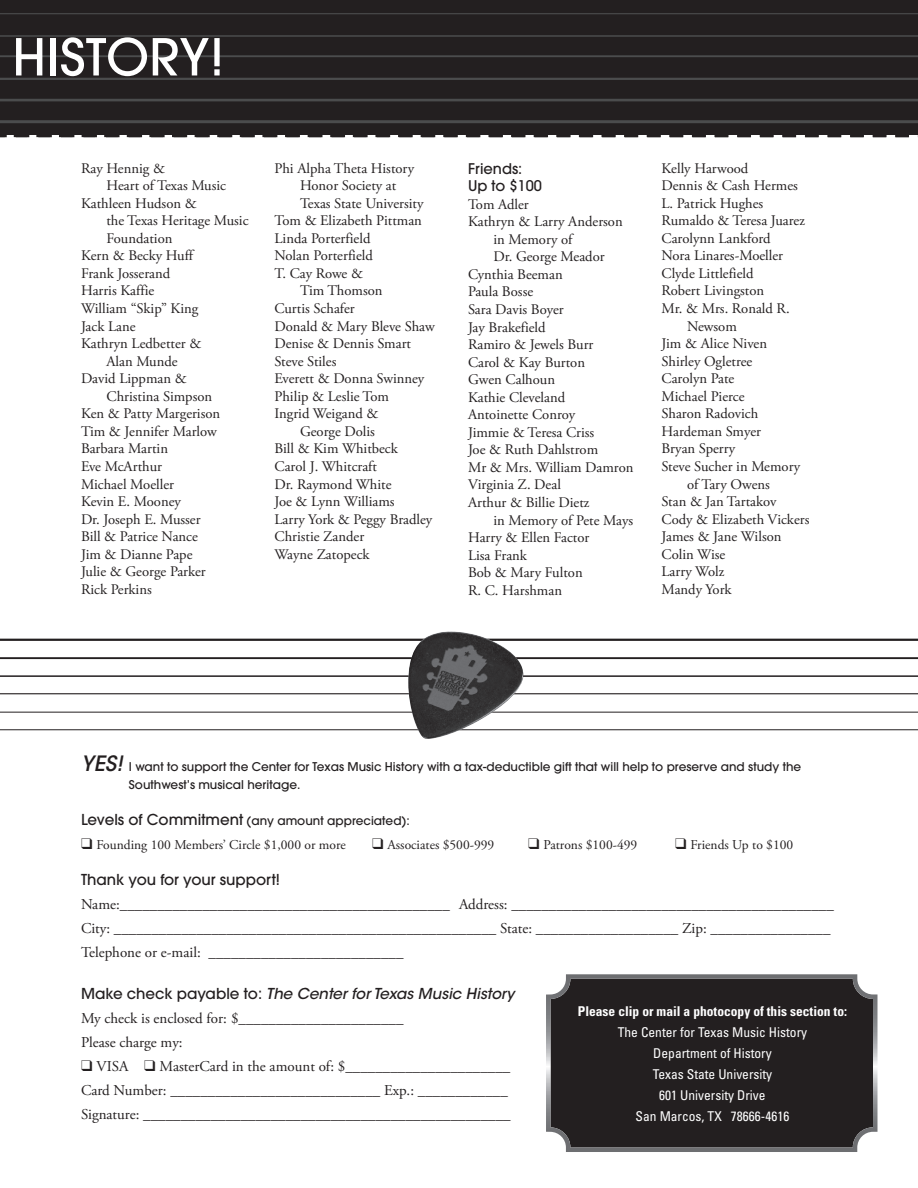
<style>
.page{position:relative;width:918px;height:1188px;background:#fff}
.page>*{position:absolute;margin:0;border:0;box-sizing:border-box;transform-origin:0 0}
.t1{font:500 50.55px "Avant Garde";letter-spacing:.01em;color:#fff}
.t2{font:15px/24px "Adobe Garamond Pro";color:#231f20}
.t3{font:italic 500 15px "ITC Avant Garde Std";color:#231f20}
.t4{font:500 15px "Avant Garde";color:#231f20}
.t5{font:14.7px "Adobe Garamond Pro";color:#231f20}
.t6{font:500 14.7px/17.5px "Avant Garde";color:#231f20}
.t7{font:condensed 13.5px/21px "Univers LT Std";color:#fff;text-align:center}
.t8{font:13.5px "Adobe Garamond Pro";color:#231f20}
.t9{font:700 condensed 13.5px "Univers LT Std";color:#fff}
.t10{font:500 12px/18px "Avant Garde";color:#231f20}
.s1{font-family:"ITC Avant Garde Std";font-style:italic;font-size:21px}
.s2{font-size:15px}
.s3{font-family:"Avant Garde";font-style:normal}
</style>
<div class="page">
<div style="left:0;top:0;width:918px;height:135px;background:#231f20"></div>
<hr style="left:0;top:13px;width:918px;height:1px;background:#4b4c4d">
<hr style="left:0;top:35px;width:918px;height:2px;background:#4b4c4d">
<hr style="left:0;top:55px;width:918px;height:2px;background:#4b4c4d">
<hr style="left:0;top:78px;width:918px;height:2px;background:#4b4c4d">
<hr style="left:0;top:99px;width:918px;height:2px;background:#4b4c4d">
<hr style="left:0;top:120px;width:918px;height:3px;background:#4b4c4d">
<svg style="left:0;top:135px;width:918px;height:2px"></svg>
<svg style="left:546px;top:974px;width:332px;height:178px;background:#302c2d"></svg>
<hr style="left:0;top:639px;width:918px;height:2px;background:#231f20">
<hr style="left:0;top:657px;width:918px;height:2px;background:#231f20">
<hr style="left:0;top:693px;width:918px;height:1px;background:#231f20">
<hr style="left:0;top:675px;width:918px;height:2px;background:#231f20">
<hr style="left:0;top:712px;width:918px;height:1px;background:#231f20">
<hr style="left:0;top:730px;width:918px;height:1px;background:#231f20">
<img style="left:404px;top:631px;width:120px;height:108px">
<h1 class="t1" style="left:12px;top:26px;width:213px">HISTORY!</h1>
<p class="t5" style="left:81px;top:159px;width:85px">Ray Hennig &amp;</p>
<p class="t5" style="left:107px;top:177px;width:121px">Heart of Texas Music</p>
<p class="t5" style="left:81px;top:194px;width:117px">Kathleen Hudson &amp;</p>
<p class="t5" style="left:107px;top:212px;width:144px">the Texas Heritage Music</p>
<p class="t5" style="left:107px;top:229px;width:68px">Foundation</p>
<p class="t5" style="left:81px;top:247px;width:114px">Kern &amp; Becky Huff</p>
<p class="t5" style="left:81px;top:264px;width:91px">Frank Josserand</p>
<p class="t5" style="left:81px;top:282px;width:75px">Harris Kaffie</p>
<p class="t5" style="left:81px;top:300px;width:119px">William “Skip” King</p>
<p class="t5" style="left:81px;top:317px;width:56px">Jack Lane</p>
<p class="t5" style="left:81px;top:335px;width:122px">Kathryn Ledbetter &amp;</p>
<p class="t5" style="left:107px;top:352px;width:73px">Alan Munde</p>
<p class="t5" style="left:81px;top:370px;width:107px">David Lippman &amp;</p>
<p class="t5" style="left:107px;top:387px;width:107px">Christina Simpson</p>
<p class="t5" style="left:81px;top:405px;width:141px">Ken &amp; Patty Margerison</p>
<p class="t5" style="left:81px;top:422px;width:137px">Tim &amp; Jennifer Marlow</p>
<p class="t5" style="left:81px;top:440px;width:89px">Barbara Martin</p>
<p class="t5" style="left:81px;top:457px;width:83px">Eve McArthur</p>
<p class="t5" style="left:81px;top:475px;width:95px">Michael Moeller</p>
<p class="t5" style="left:81px;top:493px;width:101px">Kevin E. Mooney</p>
<p class="t5" style="left:81px;top:510px;width:121px">Dr. Joseph E. Musser</p>
<p class="t5" style="left:81px;top:528px;width:118px">Bill &amp; Patrice Nance</p>
<p class="t5" style="left:81px;top:545px;width:113px">Jim &amp; Dianne Pape</p>
<p class="t5" style="left:81px;top:563px;width:126px">Julie &amp; George Parker</p>
<p class="t5" style="left:81px;top:580px;width:72px">Rick Perkins</p>
<p class="t5" style="left:275px;top:159px;width:141px">Phi Alpha Theta History</p>
<p class="t5" style="left:300px;top:177px;width:98px">Honor Society at</p>
<p class="t5" style="left:300px;top:194px;width:125px">Texas State University</p>
<p class="t5" style="left:275px;top:212px;width:149px">Tom &amp; Elizabeth Pittman</p>
<p class="t5" style="left:275px;top:229px;width:97px">Linda Porterfield</p>
<p class="t5" style="left:275px;top:247px;width:100px">Nolan Porterfield</p>
<p class="t5" style="left:275px;top:264px;width:90px">T. Cay Rowe &amp;</p>
<p class="t5" style="left:300px;top:282px;width:84px">Tim Thomson</p>
<p class="t5" style="left:275px;top:300px;width:82px">Curtis Schafer</p>
<p class="t5" style="left:275px;top:317px;width:162px">Donald &amp; Mary Bleve Shaw</p>
<p class="t5" style="left:275px;top:335px;width:138px">Denise &amp; Dennis Smart</p>
<p class="t5" style="left:275px;top:352px;width:63px">Steve Stiles</p>
<p class="t5" style="left:275px;top:370px;width:151px">Everett &amp; Donna Swinney</p>
<p class="t5" style="left:275px;top:387px;width:116px">Philip &amp; Leslie Tom</p>
<p class="t5" style="left:275px;top:405px;width:106px">Ingrid Weigand &amp;</p>
<p class="t5" style="left:300px;top:422px;width:76px">George Dolis</p>
<p class="t5" style="left:275px;top:440px;width:125px">Bill &amp; Kim Whitbeck</p>
<p class="t5" style="left:275px;top:457px;width:104px">Carol J. Whitcraft</p>
<p class="t5" style="left:275px;top:475px;width:119px">Dr. Raymond White</p>
<p class="t5" style="left:275px;top:493px;width:122px">Joe &amp; Lynn Williams</p>
<p class="t5" style="left:275px;top:510px;width:159px">Larry York &amp; Peggy Bradley</p>
<p class="t5" style="left:275px;top:528px;width:91px">Christie Zander</p>
<p class="t5" style="left:275px;top:545px;width:97px">Wayne Zatopeck</p>
<p class="t6" style="left:468px;top:159px;width:75px">Friends:<br>Up to $100</p>
<p class="t5" style="left:468px;top:195px;width:62px">Tom Adler</p>
<p class="t5" style="left:468px;top:213px;width:156px">Kathryn &amp; Larry Anderson</p>
<p class="t5" style="left:494px;top:230px;width:81px">in Memory of</p>
<p class="t5" style="left:494px;top:248px;width:113px">Dr. George Meador</p>
<p class="t5" style="left:468px;top:265px;width:96px">Cynthia Beeman</p>
<p class="t5" style="left:468px;top:283px;width:67px">Paula Bosse</p>
<p class="t5" style="left:468px;top:301px;width:97px">Sara Davis Boyer</p>
<p class="t5" style="left:468px;top:318px;width:79px">Jay Brakefield</p>
<p class="t5" style="left:468px;top:336px;width:127px">Ramiro &amp; Jewels Burr</p>
<p class="t5" style="left:468px;top:353px;width:119px">Carol &amp; Kay Burton</p>
<p class="t5" style="left:468px;top:371px;width:89px">Gwen Calhoun</p>
<p class="t5" style="left:468px;top:388px;width:99px">Kathie Cleveland</p>
<p class="t5" style="left:468px;top:406px;width:109px">Antoinette Conroy</p>
<p class="t5" style="left:468px;top:423px;width:128px">Jimmie &amp; Teresa Criss</p>
<p class="t5" style="left:468px;top:441px;width:132px">Joe &amp; Ruth Dahlstrom</p>
<p class="t5" style="left:468px;top:458px;width:167px">Mr &amp; Mrs. William Damron</p>
<p class="t5" style="left:468px;top:476px;width:94px">Virginia Z. Deal</p>
<p class="t5" style="left:468px;top:494px;width:123px">Arthur &amp; Billie Dietz</p>
<p class="t5" style="left:494px;top:511px;width:141px">in Memory of Pete Mays</p>
<p class="t5" style="left:468px;top:529px;width:123px">Harry &amp; Ellen Factor</p>
<p class="t5" style="left:468px;top:546px;width:60px">Lisa Frank</p>
<p class="t5" style="left:468px;top:564px;width:116px">Bob &amp; Mary Fulton</p>
<p class="t5" style="left:468px;top:581px;width:96px">R. C. Harshman</p>
<p class="t5" style="left:662px;top:159px;width:88px">Kelly Harwood</p>
<p class="t5" style="left:662px;top:177px;width:138px">Dennis &amp; Cash Hermes</p>
<p class="t5" style="left:662px;top:194px;width:103px">L. Patrick Hughes</p>
<p class="t5" style="left:662px;top:212px;width:145px">Rumaldo &amp; Teresa Juarez</p>
<p class="t5" style="left:662px;top:229px;width:111px">Carolynn Lankford</p>
<p class="t5" style="left:662px;top:247px;width:123px">Nora Linares-Moeller</p>
<p class="t5" style="left:662px;top:264px;width:94px">Clyde Littlefield</p>
<p class="t5" style="left:662px;top:282px;width:104px">Robert Livingston</p>
<p class="t5" style="left:662px;top:300px;width:130px">Mr. &amp; Mrs. Ronald R.</p>
<p class="t5" style="left:687px;top:317px;width:51px">Newsom</p>
<p class="t5" style="left:662px;top:335px;width:107px">Jim &amp; Alice Niven</p>
<p class="t5" style="left:662px;top:352px;width:92px">Shirley Ogletree</p>
<p class="t5" style="left:662px;top:370px;width:74px">Carolyn Pate</p>
<p class="t5" style="left:662px;top:387px;width:85px">Michael Pierce</p>
<p class="t5" style="left:662px;top:405px;width:98px">Sharon Radovich</p>
<p class="t5" style="left:662px;top:422px;width:101px">Hardeman Smyer</p>
<p class="t5" style="left:662px;top:440px;width:75px">Bryan Sperry</p>
<p class="t5" style="left:662px;top:457px;width:140px">Steve Sucher in Memory</p>
<p class="t5" style="left:687px;top:475px;width:84px">of Tary Owens</p>
<p class="t5" style="left:662px;top:493px;width:116px">Stan &amp; Jan Tartakov</p>
<p class="t5" style="left:662px;top:510px;width:149px">Cody &amp; Elizabeth Vickers</p>
<p class="t5" style="left:662px;top:528px;width:122px">James &amp; Jane Wilson</p>
<p class="t5" style="left:662px;top:545px;width:65px">Colin Wise</p>
<p class="t5" style="left:662px;top:563px;width:64px">Larry Wolz</p>
<p class="t5" style="left:662px;top:580px;width:71px">Mandy York</p>
<p class="t10" style="left:129px;top:757px;width:674px;text-indent:-48px"><span class="s1">YES!</span> I want to support the Center for Texas Music History with a tax-deductible gift that will help to preserve and study the<br>Southwest’s musical heritage.</p>
<p class="t10" style="left:81px;top:811px;width:330px"><span class="s2">Levels of Commitment</span> (any amount appreciated):</p>
<p class="t8" style="left:81px;top:836px;width:266px">❑ Founding 100 Members’ Circle $1,000 or more</p>
<p class="t8" style="left:372px;top:836px;width:124px">❑ Associates $500-999</p>
<p class="t8" style="left:528px;top:836px;width:111px">❑ Patrons $100-499</p>
<p class="t8" style="left:675px;top:836px;width:120px">❑ Friends Up to $100</p>
<p class="t4" style="left:81px;top:870px;width:201px">Thank you for your support!</p>
<p class="t2" style="left:81px;top:892px;width:754px">Name:____________________________________________ Address: ___________________________________________<br>City: ___________________________________________________ State: ___________________ Zip: ________________<br>Telephone or e-mail: __________________________</p>
<p class="t3" style="left:81px;top:984px;width:435px"><span class="s3">Make check payable to:</span> The Center for Texas Music History</p>
<p class="t2" style="left:81px;top:1006px;width:324px">My check is enclosed for: $______________________<br>Please charge my:</p>
<p class="t2" style="left:81px;top:1054px;width:431px">❑ VISA ❑ MasterCard in the amount of: $______________________<br>Card Number: ____________________________ Exp.: ____________<br>Signature: _________________________________________________</p>
<p class="t9" style="left:578px;top:1002px;width:271px">Please clip or mail a photocopy of this section to:</p>
<p class="t7" style="left:618px;top:1021px;width:191px">The Center for Texas Music History<br>Department of History<br>Texas State University<br>601 University Drive<br>San Marcos, TX 78666-4616</p>
</div>
